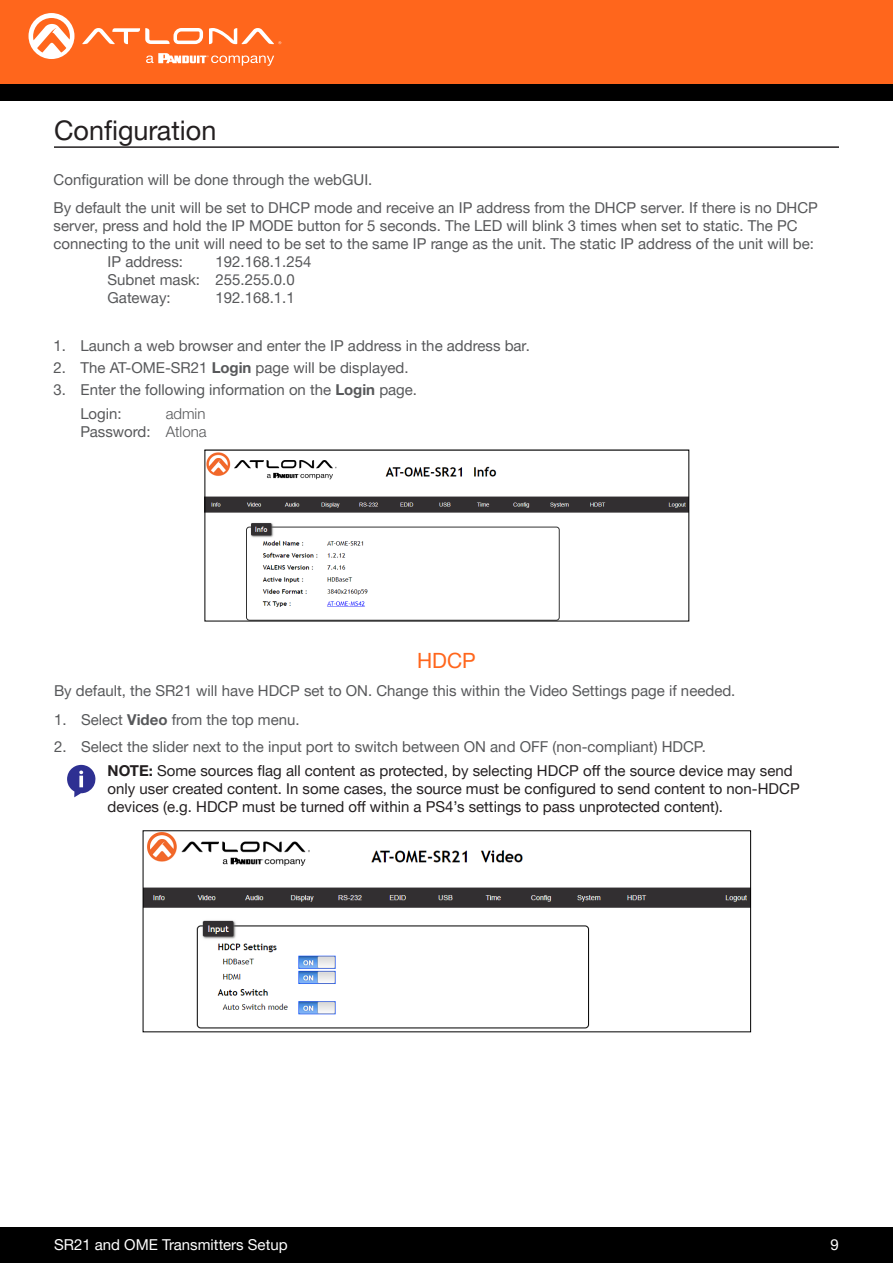
<style>
.page{position:relative;width:893px;height:1263px;background:#fff}
.page>*{position:absolute;margin:0;border:0;box-sizing:border-box;transform-origin:0 0}
.Section_Header{font:27px "Helvetica Neue LTW1 G";color:#231f20}
.Subsection_Header{font:21px "Helvetica Neue LTW1 G";color:#ff661c}
.General_Text{font:15px/18px "Helvetica Neue LTW1 G";color:#57585a}
.General_Text-2{font:15px/18px "Helvetica Neue LTW1 G";color:#231f20}
.t1{font:15px "Helvetica Neue LTW1 G";color:#fff}
.t2{font:300 15px/18px "Helvetica Neue LTW1 G";color:#57585a;text-align:right}
.s1{font-weight:700}
.s2{font-weight:400}
</style>
<div class="page">
<div style="left:0;top:1227px;width:893px;height:36px;background:#000"></div>
<div style="left:0;top:0;width:893px;height:84px;background:#ff661c"></div>
<div style="left:0;top:84px;width:893px;height:16px;background:#000"></div>
<svg style="left:82px;top:28px;width:121px;height:16px"></svg>
<svg style="left:209px;top:28px;width:72px;height:16px"></svg>
<svg style="left:29px;top:13px;width:45px;height:46px"></svg>
<svg style="left:146px;top:53px;width:128px;height:13px"></svg>
<hr style="left:54px;top:146px;width:785px;height:2px;background:#231f20">
<svg style="left:67px;top:765px;width:28px;height:32px"></svg>
<img style="left:206px;top:452px;width:481px;height:167px">
<img style="left:145px;top:832px;width:604px;height:197px">
<p class="Section_Header" style="left:54px;top:113px;width:164px">Configuration</p>
<p class="General_Text" style="left:54px;top:170px;width:320px">Configuration will be done through the webGUI.</p>
<p class="General_Text" style="left:54px;top:199px;width:766px">By default the unit will be set to DHCP mode and receive an IP address from the DHCP server. If there is no DHCP</p>
<p class="General_Text" style="left:54px;top:217px;width:745px">server, press and hold the IP MODE button for 5 seconds. The LED will blink 3 times when set to static. The PC</p>
<p class="General_Text" style="left:54px;top:235px;width:762px">connecting to the unit will need to be set to the same IP range as the unit. The static IP address of the unit will be:</p>
<p class="General_Text" style="left:108px;top:253px;width:77px">IP address:</p>
<p class="General_Text" style="left:108px;top:253px;width:205px;text-indent:108px">192.168.1.254<br>Subnet mask: 255.255.0.0<br>Gateway:</p>
<p class="General_Text" style="left:216px;top:289px;width:81px">192.168.1.1</p>
<p class="General_Text" style="left:54px;top:336px;width:478px">1. Launch a web browser and enter the IP address in the address bar.</p>
<p class="General_Text" style="left:54px;top:358px;width:357px">2. The AT-OME-SR21 <span class="s1">Login</span> page will be displayed.</p>
<p class="General_Text" style="left:81px;top:378px;width:338px;line-height:23.4px;text-indent:-27px">3. Enter the following information on the <span class="s1">Login</span> page.<br>Login:</p>
<p class="t2" style="left:81px;top:404px;width:127px">admin<br><span class="s2">Password:</span> Atlona</p>
<p class="Subsection_Header" style="left:417px;top:647px;width:60px">HDCP</p>
<p class="General_Text" style="left:54px;top:682px;width:683px">By default, the SR21 will have HDCP set to ON. Change this within the Video Settings page if needed.</p>
<p class="General_Text" style="left:54px;top:710px;width:247px">1. Select <span class="s1">Video</span> from the top menu.</p>
<p class="General_Text" style="left:54px;top:737px;width:653px">2. Select the slider next to the input port to switch between ON and OFF (non-compliant) HDCP.</p>
<p class="General_Text-2" style="left:108px;top:761px;width:694px"><span class="s1">NOTE:</span> Some sources flag all content as protected, by selecting HDCP off the source device may send only user created content. In some cases, the source must be configured to send content to non-HDCP devices (e.g. HDCP must be turned off within a PS4’s settings to pass unprotected content).</p>
<p class="t1" style="left:54px;top:1235px;width:235px">SR21 and OME Transmitters Setup</p>
<p class="t1" style="left:831px;top:1235px;width:10px">9</p>
</div>
